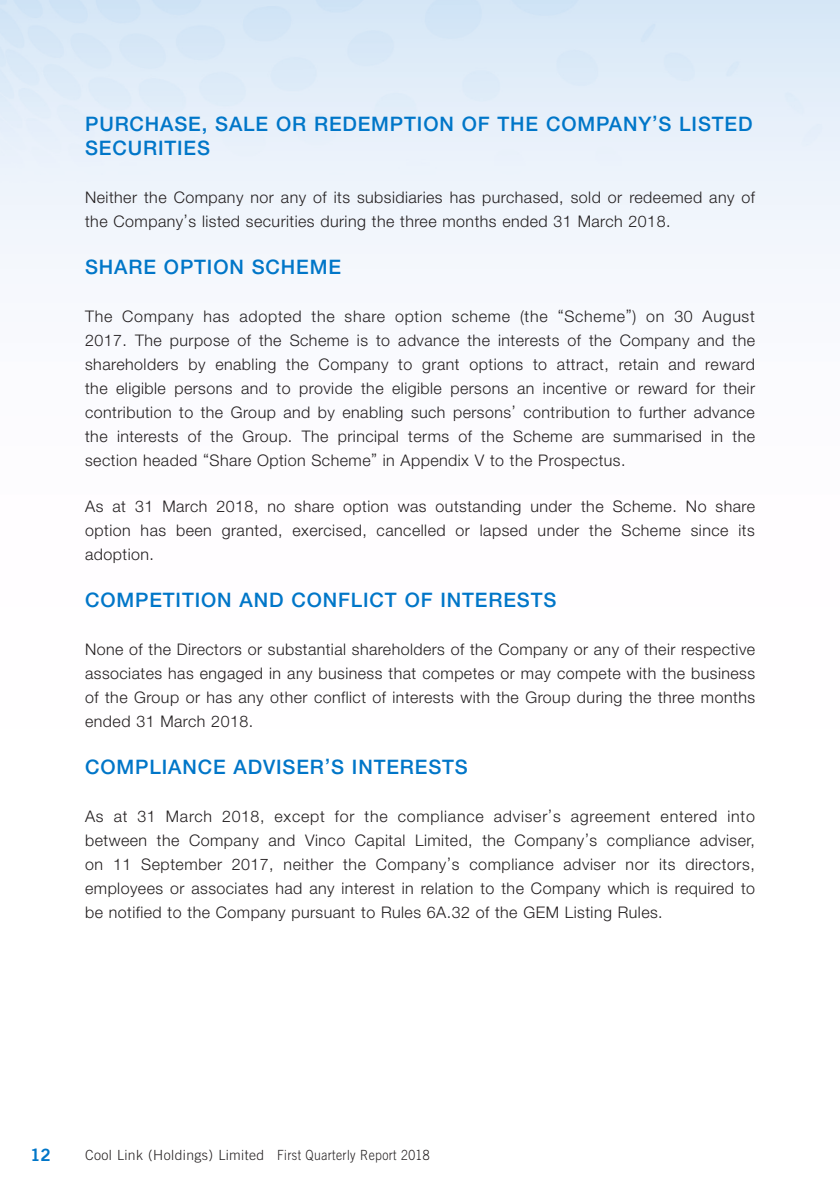
<style>
.page{position:relative;width:840px;height:1191px;background:#fff}
.page>*{position:absolute;margin:0;border:0;box-sizing:border-box;transform-origin:0 0}
.t1{font:500 20px/24px "Helvetica Neue LT Std";letter-spacing:.045em;color:#0076c8}
.t2{font:17px "Trade Gothic LT Std Bd 2";color:#0076c8}
.t3{font:300 16px/24px "Helvetica Neue LT Std";letter-spacing:.03em;color:#231f20;text-align:justify}
.t4{font:300 14px "Trade Gothic LT Std";letter-spacing:.035em;color:#231f20}
</style>
<div class="page">
<p class="t1" style="left:85px;top:112px;width:668px">PURCHASE, SALE OR REDEMPTION OF THE COMPANY’S LISTED<br>SECURITIES</p>
<p class="t3" style="left:85px;top:185px;width:671px">Neither the Company nor any of its subsidiaries has purchased, sold or redeemed any of the Company’s listed securities during the three months ended 31 March 2018.</p>
<p class="t1" style="left:85px;top:254px;width:257px">SHARE OPTION SCHEME</p>
<p class="t3" style="left:85px;top:304px;width:671px">The Company has adopted the share option scheme (the “Scheme”) on 30 August 2017. The purpose of the Scheme is to advance the interests of the Company and the shareholders by enabling the Company to grant options to attract, retain and reward the eligible persons and to provide the eligible persons an incentive or reward for their contribution to the Group and by enabling such persons’ contribution to further advance the interests of the Group. The principal terms of the Scheme are summarised in the section headed “Share Option Scheme” in Appendix V to the Prospectus.</p>
<p class="t3" style="left:85px;top:494px;width:671px">As at 31 March 2018, no share option was outstanding under the Scheme. No share option has been granted, exercised, cancelled or lapsed under the Scheme since its adoption.</p>
<p class="t1" style="left:85px;top:588px;width:472px">COMPETITION AND CONFLICT OF INTERESTS</p>
<p class="t3" style="left:85px;top:637px;width:671px">None of the Directors or substantial shareholders of the Company or any of their respective associates has engaged in any business that competes or may compete with the business of the Group or has any other conflict of interests with the Group during the three months ended 31 March 2018.</p>
<p class="t1" style="left:85px;top:754px;width:384px">COMPLIANCE ADVISER’S INTERESTS</p>
<p class="t3" style="left:85px;top:803px;width:671px">As at 31 March 2018, except for the compliance adviser’s agreement entered into between the Company and Vinco Capital Limited, the Company’s compliance adviser, on 11 September 2017, neither the Company’s compliance adviser nor its directors, employees or associates had any interest in relation to the Company which is required to be notified to the Company pursuant to Rules 6A.32 of the GEM Listing Rules.</p>
<p class="t2" style="left:30px;top:1144px;width:22px">12</p>
<p class="t4" style="left:85px;top:1146px;width:346px">Cool Link (Holdings) Limited First Quarterly Report 2018</p>
</div>
